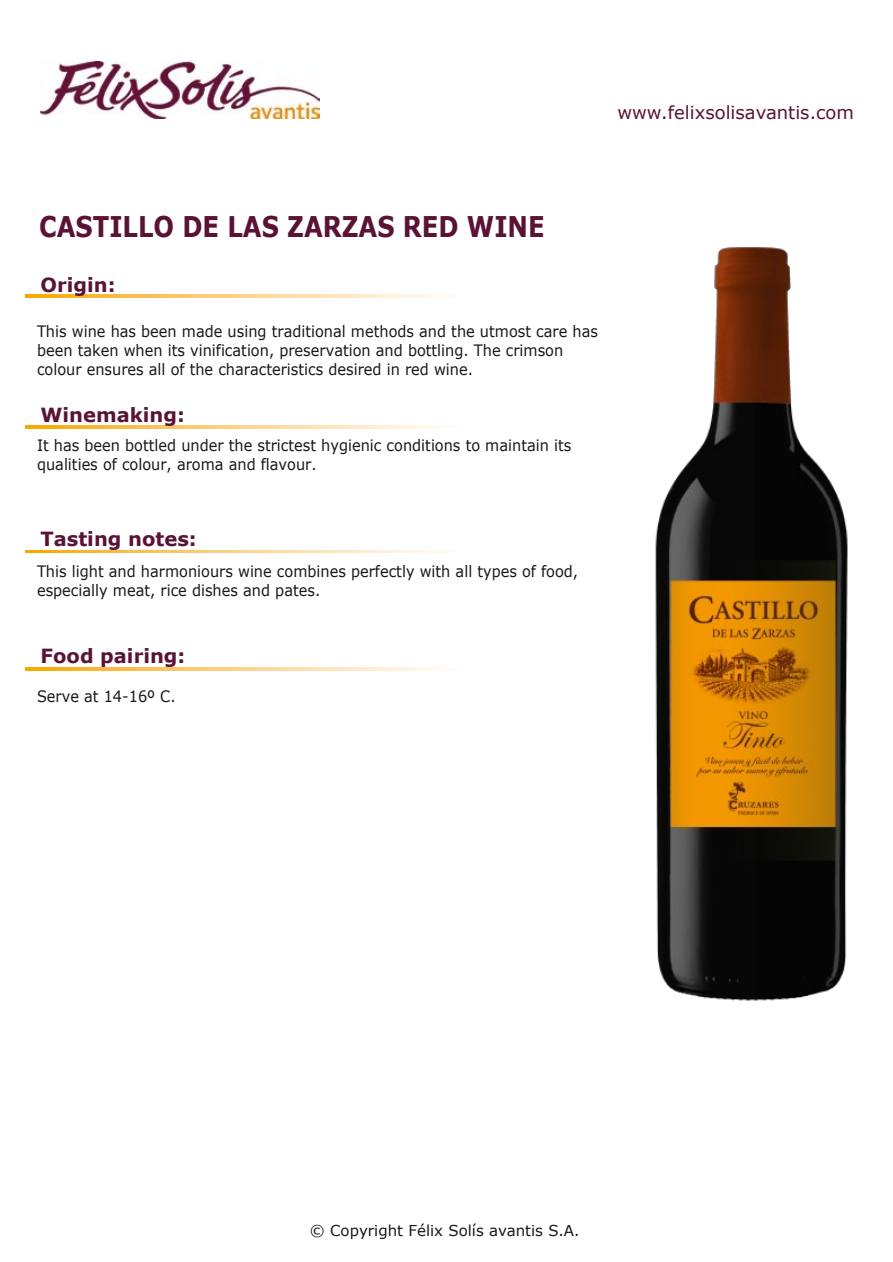
<style>
.page{position:relative;width:893px;height:1262px;background:#fff}
.page>*{position:absolute;margin:0;border:0;box-sizing:border-box;transform-origin:0 0}
.t1{font:700 28.5px "Verdana";color:#5a1235;scale:.85 1}
.t2{font:700 19.5px "Verdana";color:#5a1235}
.t3{font:18px "Verdana";color:#5a1235}
.t4{font:15.75px/18.9px "Verdana";color:#1a171c;scale:.92 1}
.t5{font:15px "Verdana";color:#1a171c}
</style>
<div class="page">
<svg style="left:26px;top:667px;width:418px;height:3px"></svg>
<svg style="left:26px;top:550px;width:418px;height:3px"></svg>
<svg style="left:26px;top:426px;width:418px;height:2px"></svg>
<svg style="left:26px;top:294px;width:418px;height:3px"></svg>
<img style="left:41px;top:62px;width:278px;height:57px">
<img style="left:655px;top:247px;width:193px;height:754px">
<p class="t3" style="left:617px;top:101px;width:238px">www.felixsolisavantis.com</p>
<h1 class="t1" style="left:39px;top:208px;width:596px">CASTILLO DE LAS ZARZAS RED WINE</h1>
<p class="t2" style="left:40px;top:272px;width:76px">Origin:</p>
<p class="t4" style="left:37px;top:322px;width:611px">This wine has been made using traditional methods and the utmost care has been taken when its vinification, preservation and bottling. The crimson colour ensures all of the characteristics desired in red wine.</p>
<p class="t2" style="left:40px;top:402px;width:146px">Winemaking:</p>
<p class="t4" style="left:37px;top:436px;width:582px">It has been bottled under the strictest hygienic conditions to maintain its qualities of colour, aroma and flavour.</p>
<p class="t2" style="left:40px;top:526px;width:158px">Tasting notes:</p>
<p class="t4" style="left:37px;top:562px;width:589px">This light and harmoniours wine combines perfectly with all types of food, especially meat, rice dishes and pates.</p>
<p class="t2" style="left:40px;top:643px;width:146px">Food pairing:</p>
<p class="t4" style="left:37px;top:687px;width:152px">Serve at 14-16º C.</p>
<p class="t5" style="left:310px;top:1221px;width:271px">© Copyright Félix Solís avantis S.A.</p>
</div>
